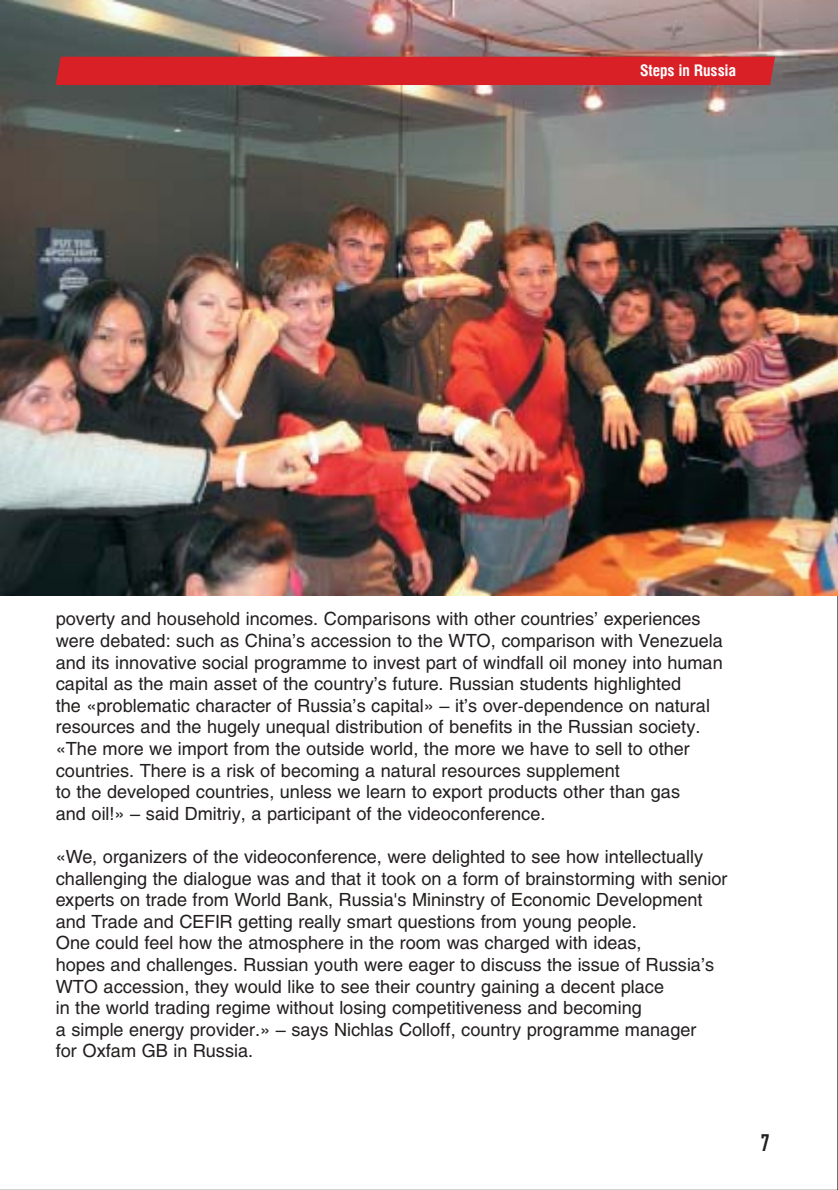
<style>
.page{position:relative;width:838px;height:1190px;background:#fff}
.page>*{position:absolute;margin:0;border:0;box-sizing:border-box;transform-origin:0 0}
.t1{font:24px "DIN Condensed C";color:#231f1f}
.t2{font:18px/21.6px "Helios";color:#231f1f}
.t3{font:700 16px "Helios Cond";color:#fff}
</style>
<div class="page">
<img style="left:0;top:0;width:838px;height:595px">
<div style="left:56px;top:57px;width:719px;height:28px;background:#da2027"></div>
<p class="t3" style="left:640px;top:64px;width:97px">Steps in Russia</p>
<p class="t2" style="left:56px;top:610px;width:669px">poverty and household incomes. Comparisons with other countries’ experiences were debated: such as China’s accession to the WTO, comparison with Venezuela and its innovative social programme to invest part of windfall oil money into human capital as the main asset of the country’s future. Russian students highlighted<br>the «problematic character of Russia’s capital» – it’s over-dependence on natural resources and the hugely unequal distribution of benefits in the Russian society. «The more we import from the outside world, the more we have to sell to other countries. There is a risk of becoming a natural resources supplement<br>to the developed countries, unless we learn to export products other than gas<br>and oil!» – said Dmitriy, a participant of the videoconference.</p>
<p class="t2" style="left:56px;top:848px;width:673px">«We, organizers of the videoconference, were delighted to see how intellectually challenging the dialogue was and that it took on a form of brainstorming with senior experts on trade from World Bank, Russia's Mininstry of Economic Development and Trade and CEFIR getting really smart questions from young people.<br>One could feel how the atmosphere in the room was charged with ideas,<br>hopes and challenges. Russian youth were eager to discuss the issue of Russia’s WTO accession, they would like to see their country gaining a decent place<br>in the world trading regime without losing competitiveness and becoming<br>a simple energy provider.» – says Nichlas Colloff, country programme manager<br>for Oxfam GB in Russia.</p>
<h1 class="t1" style="left:760px;top:1134px;width:12px">7</h1>
</div>
